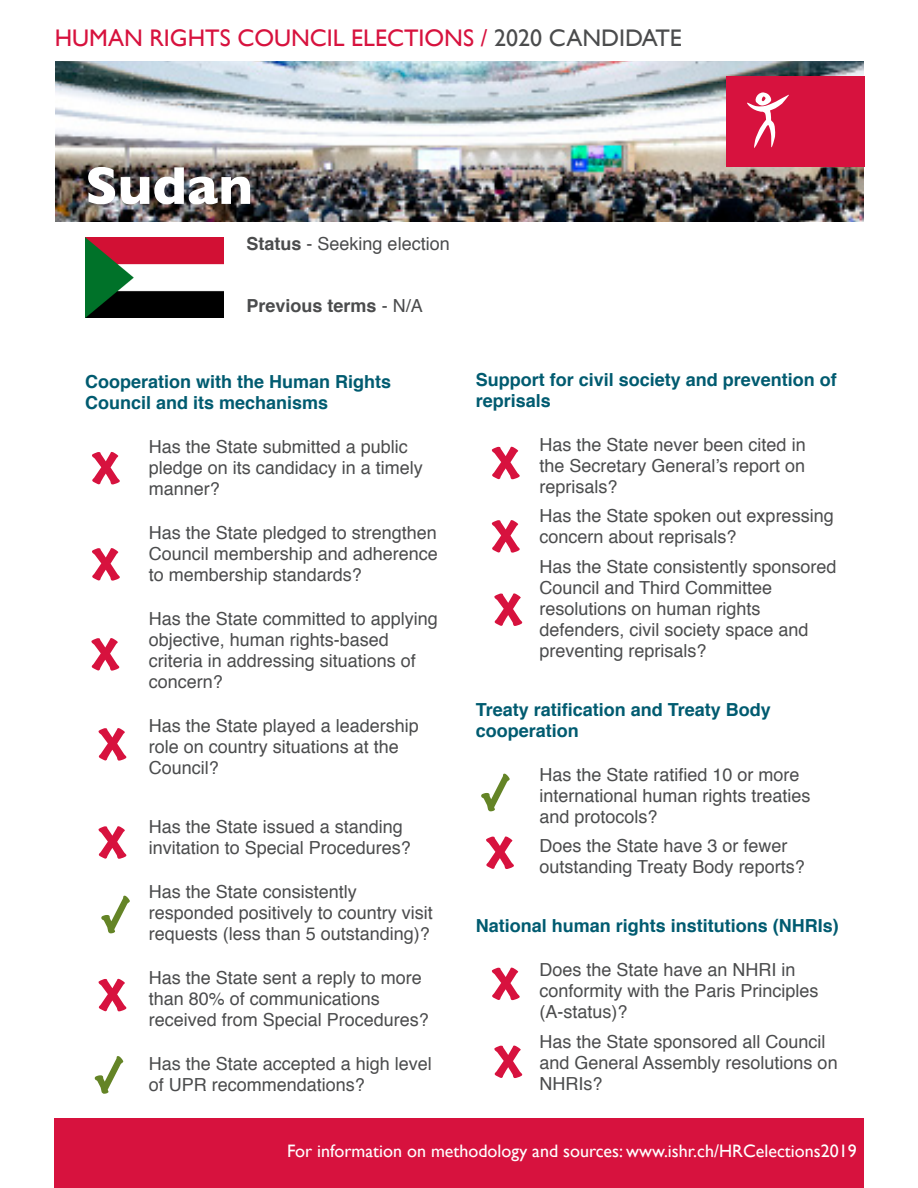
<style>
.page{position:relative;width:918px;height:1188px;background:#fff}
.page>*{position:absolute;margin:0;border:0;box-sizing:border-box;transform-origin:0 0}
.t1{font:700 54px "Gill Sans";color:#fff}
.t2{font:expanded 51px "Marker Felt";color:#648426}
.t3{font:24px "Gill Sans";color:#d7123e}
.t4{font:18px/21px "Helvetica";color:#4b4c4d}
.t5{font:700 18px/21px "Helvetica";color:#005b70}
.t6{font:18px "Gill Sans";color:#fff}
.t7{font:700 18px "Helvetica";color:#4b4c4d}
.s1{color:#4b4c4d}
.s2{font-weight:700}
.s3{font-weight:400}
</style>
<div class="page">
<div style="left:54px;top:1118px;width:810px;height:70px;background:#d7123e"></div>
<img style="left:56px;top:61px;width:807px;height:160px">
<div style="left:726px;top:76px;width:139px;height:91px;background:#d7123e"></div>
<svg style="left:747px;top:92px;width:42px;height:56px"></svg>
<img style="left:85px;top:237px;width:138px;height:81px">
<p class="t3" style="left:55px;top:24px;width:629px">HUMAN RIGHTS COUNCIL ELECTIONS / <span class="s1">2020 CANDIDATE</span></p>
<p class="t1" style="left:85px;top:143px;width:169px">Sudan</p>
<p class="t4" style="left:247px;top:234px;width:205px"><span class="s2">Status</span> - Seeking election</p>
<p class="t7" style="left:247px;top:291px;width:178px">Previous terms <span class="s3">- N/A</span></p>
<p class="t5" style="left:85px;top:371px;width:308px">Cooperation with the Human Rights<br>Council and its mechanisms</p>
<p class="t4" style="left:149px;top:436px;width:276px">Has the State submitted a public pledge on its candidacy in a timely manner?</p>
<p class="t4" style="left:149px;top:522px;width:291px;text-align:justify">Has the State pledged to strengthen Council membership and adherence to membership standards?</p>
<p class="t4" style="left:149px;top:608px;width:291px">Has the State committed to applying objective, human rights-based criteria in addressing situations of concern?</p>
<p class="t4" style="left:149px;top:715px;width:272px">Has the State played a leadership role on country situations at the<br>Council?</p>
<p class="t2" style="left:101px;top:873px;width:32px">√</p>
<p class="t2" style="left:94px;top:1034px;width:32px">√</p>
<p class="t4" style="left:149px;top:816px;width:264px">Has the State issued a standing invitation to Special Procedures?</p>
<p class="t4" style="left:149px;top:881px;width:286px">Has the State consistently responded positively to country visit requests (less than 5 outstanding)?</p>
<p class="t4" style="left:149px;top:967px;width:282px">Has the State sent a reply to more than 80% of communications received from Special Procedures?</p>
<p class="t4" style="left:149px;top:1053px;width:285px">Has the State accepted a high level</p>
<p class="t4" style="left:149px;top:1074px;width:218px">of UPR recommendations?</p>
<p class="t5" style="left:476px;top:369px;width:363px">Support for civil society and prevention of reprisals</p>
<p class="t4" style="left:540px;top:435px;width:268px;text-align:justify">Has the State never been cited in the Secretary General’s report on reprisals?</p>
<p class="t4" style="left:540px;top:506px;width:296px">Has the State spoken out expressing concern about reprisals?</p>
<p class="t4" style="left:540px;top:557px;width:299px">Has the State consistently sponsored<br>Council and Third Committee resolutions on human rights defenders, civil society space and preventing reprisals?</p>
<p class="t5" style="left:476px;top:699px;width:297px">Treaty ratification and Treaty Body cooperation</p>
<p class="t4" style="left:540px;top:765px;width:273px">Has the State ratified 10 or more international human rights treaties and protocols?</p>
<p class="t4" style="left:540px;top:836px;width:267px">Does the State have 3 or fewer outstanding Treaty Body reports?</p>
<p class="t2" style="left:480px;top:751px;width:32px">√</p>
<p class="t5" style="left:476px;top:916px;width:365px">National human rights institutions (NHRIs)</p>
<p class="t4" style="left:540px;top:960px;width:281px">Does the State have an NHRI in conformity with the Paris Principles (A-status)?</p>
<p class="t4" style="left:540px;top:1032px;width:300px">Has the State sponsored all Council and General Assembly resolutions on<br>NHRIs?</p>
<p class="t6" style="left:287px;top:1140px;width:571px">For information on methodology and sources: www.ishr.ch/HRCelections2019</p>
</div>
